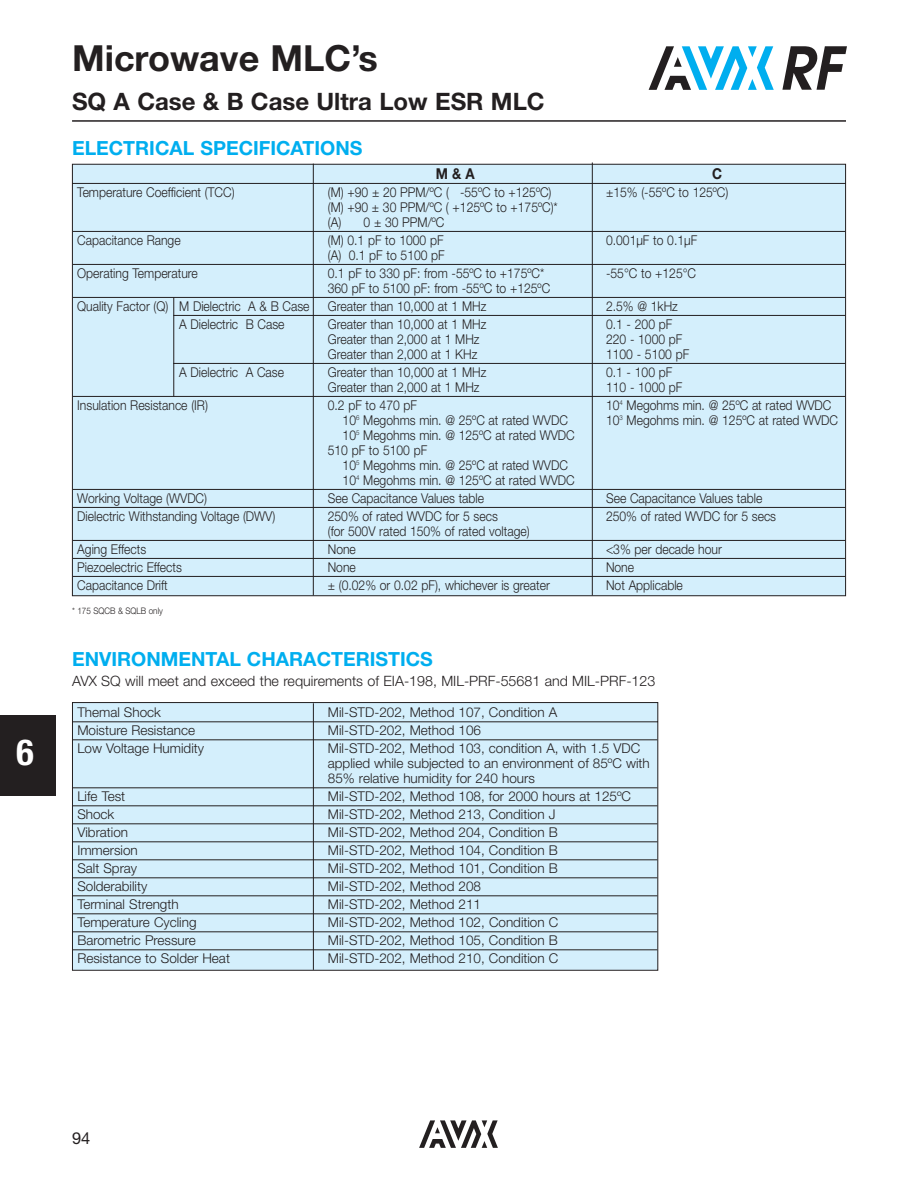
<style>
.page{position:relative;width:918px;height:1188px;background:#fff}
.page>*{position:absolute;margin:0;border:0;box-sizing:border-box;transform-origin:0 0}
.t1{font:700 36px "Helvetica Neue";color:#231f20}
.t2{font:700 condensed 36px "Helvetica Neue";color:#fff}
.t3{font:700 24px "Helvetica Neue";color:#231f20}
.t4{font:700 19.5px "Helvetica Neue";color:#00aeef}
.t5{font:16.5px "Helvetica Neue";color:#231f20}
.t6{font:700 15px "Helvetica Neue";color:#231f20;scale:.9 1}
.t7{font:300 14.25px "Helvetica Neue";color:#231f20}
.t8{font:300 13.5px/15px "Helvetica Neue";color:#231f20;scale:.9 1}
.t9{font:300 13.5px/15px "Helvetica Neue";color:#231f20}
.t10{font:300 9px "Helvetica Neue";color:#231f20;scale:.9 1}
</style>
<div class="page">
<svg style="left:419px;top:1120px;width:79px;height:28px"></svg>
<div style="left:0;top:715px;width:55px;height:81px;background:#231f20"></div>
<svg style="left:782px;top:46px;width:65px;height:44px"></svg>
<svg style="left:649px;top:46px;width:125px;height:44px"></svg>
<hr style="left:72px;top:120px;width:774px;height:2px;background:#231f20">
<div style="left:72px;top:163px;width:774px;height:433px;background:#d4effc"></div>
<hr style="left:73px;top:231px;width:772px;height:1px;background:#231f20">
<hr style="left:73px;top:264px;width:772px;height:1px;background:#231f20">
<hr style="left:73px;top:297px;width:772px;height:1px;background:#231f20">
<hr style="left:173px;top:315px;width:672px;height:1px;background:#231f20">
<hr style="left:173px;top:363px;width:672px;height:1px;background:#231f20">
<hr style="left:73px;top:396px;width:772px;height:1px;background:#231f20">
<hr style="left:73px;top:489px;width:772px;height:1px;background:#231f20">
<hr style="left:73px;top:507px;width:772px;height:1px;background:#231f20">
<hr style="left:73px;top:540px;width:772px;height:1px;background:#231f20">
<hr style="left:73px;top:558px;width:772px;height:1px;background:#231f20">
<hr style="left:73px;top:576px;width:772px;height:1px;background:#231f20">
<hr style="left:592px;top:162px;width:1px;height:433px;background:#231f20">
<hr style="left:313px;top:164px;width:1px;height:431px;background:#231f20">
<svg style="left:72px;top:702px;width:587px;height:269px;background:#cee9f5"></svg>
<hr style="left:73px;top:739px;width:584px;height:1px;background:#231f20">
<hr style="left:73px;top:787px;width:584px;height:1px;background:#231f20">
<hr style="left:73px;top:805px;width:584px;height:1px;background:#231f20">
<hr style="left:73px;top:823px;width:584px;height:1px;background:#231f20">
<hr style="left:73px;top:841px;width:584px;height:1px;background:#231f20">
<hr style="left:73px;top:859px;width:584px;height:1px;background:#231f20">
<hr style="left:73px;top:877px;width:584px;height:1px;background:#231f20">
<hr style="left:73px;top:895px;width:584px;height:1px;background:#231f20">
<hr style="left:73px;top:913px;width:584px;height:1px;background:#231f20">
<hr style="left:73px;top:931px;width:584px;height:1px;background:#231f20">
<hr style="left:73px;top:949px;width:584px;height:1px;background:#231f20">
<hr style="left:313px;top:703px;width:1px;height:267px;background:#231f20">
<hr style="left:173px;top:297px;width:1px;height:100px;background:#231f20">
<h1 class="t2" style="left:17px;top:740px;width:19px">6</h1>
<h1 class="t1" style="left:72px;top:45px;width:307px">Microwave MLC’s</h1>
<h2 class="t3" style="left:72px;top:93px;width:474px">SQ A Case &amp; B Case Ultra Low ESR MLC</h2>
<h3 class="t4" style="left:72px;top:141px;width:292px">ELECTRICAL SPECIFICATIONS</h3>
<p class="t6" style="left:436px;top:168px;width:45px">M &amp; A</p>
<p class="t6" style="left:712px;top:168px;width:13px">C</p>
<p class="t8" style="left:77px;top:186px;width:176px">Temperature Coefficient (TCC)</p>
<p class="t8" style="left:328px;top:186px;width:250px">(M) +90 ± 20 PPM/ºC ( -55ºC to +125ºC)</p>
<p class="t8" style="left:606px;top:186px;width:138px">±15% (-55ºC to 125ºC)</p>
<p class="t8" style="left:328px;top:201px;width:257px">(M) +90 ± 30 PPM/ºC ( +125ºC to +175ºC)* (A) 0 ± 30 PPM/ºC</p>
<p class="t8" style="left:77px;top:234px;width:116px">Capacitance Range</p>
<p class="t8" style="left:328px;top:234px;width:130px">(M) 0.1 pF to 1000 pF</p>
<p class="t8" style="left:606px;top:234px;width:103px">0.001µF to 0.1µF</p>
<p class="t8" style="left:328px;top:249px;width:132px">(A) 0.1 pF to 5100 pF</p>
<p class="t8" style="left:77px;top:267px;width:135px">Operating Temperature</p>
<p class="t8" style="left:328px;top:267px;width:242px">0.1 pF to 330 pF: from -55ºC to +175ºC*</p>
<p class="t8" style="left:606px;top:267px;width:102px">-55°C to +125°C</p>
<p class="t8" style="left:328px;top:282px;width:249px">360 pF to 5100 pF: from -55ºC to +125ºC</p>
<p class="t8" style="left:77px;top:300px;width:260px">Quality Factor (Q) M Dielectric A &amp; B Case</p>
<p class="t8" style="left:328px;top:300px;width:178px">Greater than 10,000 at 1 MHz</p>
<p class="t8" style="left:606px;top:300px;width:81px">2.5% @ 1kHz</p>
<p class="t8" style="left:179px;top:318px;width:119px">A Dielectric B Case</p>
<p class="t8" style="left:328px;top:318px;width:178px">Greater than 10,000 at 1 MHz</p>
<p class="t8" style="left:606px;top:318px;width:75px">0.1 - 200 pF</p>
<p class="t8" style="left:328px;top:333px;width:170px">Greater than 2,000 at 1 MHz</p>
<p class="t8" style="left:606px;top:333px;width:86px">220 - 1000 pF</p>
<p class="t8" style="left:328px;top:348px;width:168px">Greater than 2,000 at 1 KHz</p>
<p class="t8" style="left:606px;top:348px;width:94px">1100 - 5100 pF</p>
<p class="t8" style="left:179px;top:366px;width:118px">A Dielectric A Case</p>
<p class="t8" style="left:328px;top:366px;width:178px">Greater than 10,000 at 1 MHz</p>
<p class="t8" style="left:606px;top:366px;width:75px">0.1 - 100 pF</p>
<p class="t8" style="left:328px;top:381px;width:170px">Greater than 2,000 at 1 MHz</p>
<p class="t8" style="left:606px;top:381px;width:86px">110 - 1000 pF</p>
<p class="t8" style="left:77px;top:399px;width:147px">Insulation Resistance (IR)</p>
<p class="t8" style="left:328px;top:399px;width:101px">0.2 pF to 470 pF</p>
<p class="t8" style="left:606px;top:399px;width:252px">10<sup>4</sup> Megohms min. @ 25ºC at rated WVDC</p>
<p class="t8" style="left:343px;top:414px;width:252px">10<sup>6</sup> Megohms min. @ 25ºC at rated WVDC</p>
<p class="t8" style="left:606px;top:414px;width:259px">10<sup>3</sup> Megohms min. @ 125ºC at rated WVDC</p>
<p class="t8" style="left:328px;top:429px;width:276px;text-indent:15px">10<sup>5</sup> Megohms min. @ 125ºC at rated WVDC<br>510 pF to 5100 pF</p>
<p class="t8" style="left:343px;top:459px;width:259px">10<sup>5</sup> Megohms min. @ 25ºC at rated WVDC<br>10<sup>4</sup> Megohms min. @ 125ºC at rated WVDC</p>
<p class="t8" style="left:77px;top:492px;width:146px">Working Voltage (WVDC)</p>
<p class="t8" style="left:328px;top:492px;width:175px">See Capacitance Values table</p>
<p class="t8" style="left:606px;top:492px;width:175px">See Capacitance Values table</p>
<p class="t8" style="left:77px;top:510px;width:222px">Dielectric Withstanding Voltage (DWV)</p>
<p class="t8" style="left:328px;top:510px;width:191px">250% of rated WVDC for 5 secs</p>
<p class="t8" style="left:606px;top:510px;width:191px">250% of rated WVDC for 5 secs</p>
<p class="t8" style="left:328px;top:525px;width:226px">(for 500V rated 150% of rated voltage)</p>
<p class="t8" style="left:77px;top:543px;width:78px">Aging Effects</p>
<p class="t8" style="left:328px;top:543px;width:33px">None</p>
<p class="t8" style="left:606px;top:543px;width:130px">&lt;3% per decade hour</p>
<p class="t8" style="left:77px;top:561px;width:118px">Piezoelectric Effects</p>
<p class="t8" style="left:328px;top:561px;width:33px">None</p>
<p class="t8" style="left:606px;top:561px;width:33px">None</p>
<p class="t8" style="left:77px;top:579px;width:102px">Capacitance Drift</p>
<p class="t8" style="left:328px;top:579px;width:248px">± (0.02% or 0.02 pF), whichever is greater</p>
<p class="t8" style="left:606px;top:579px;width:87px">Not Applicable</p>
<p class="t10" style="left:72px;top:607px;width:102px">* 175 SQCB &amp; SQLB only</p>
<h3 class="t4" style="left:72px;top:652px;width:362px">ENVIRONMENTAL CHARACTERISTICS</h3>
<p class="t7" style="left:72px;top:676px;width:585px">AVX SQ will meet and exceed the requirements of EIA-198, MIL-PRF-55681 and MIL-PRF-123</p>
<p class="t9" style="left:77px;top:706px;width:85px">Themal Shock</p>
<p class="t9" style="left:328px;top:706px;width:231px">Mil-STD-202, Method 107, Condition A</p>
<p class="t9" style="left:77px;top:724px;width:119px">Moisture Resistance</p>
<p class="t9" style="left:328px;top:724px;width:155px">Mil-STD-202, Method 106</p>
<p class="t9" style="left:77px;top:742px;width:128px">Low Voltage Humidity</p>
<p class="t9" style="left:328px;top:742px;width:324px">Mil-STD-202, Method 103, condition A, with 1.5 VDC applied while subjected to an environment of 85ºC with<br>85% relative humidity for 240 hours</p>
<p class="t9" style="left:77px;top:790px;width:49px">Life Test</p>
<p class="t9" style="left:328px;top:790px;width:305px">Mil-STD-202, Method 108, for 2000 hours at 125ºC</p>
<p class="t9" style="left:77px;top:808px;width:39px">Shock</p>
<p class="t9" style="left:328px;top:808px;width:229px">Mil-STD-202, Method 213, Condition J</p>
<p class="t9" style="left:77px;top:826px;width:52px">Vibration</p>
<p class="t9" style="left:328px;top:826px;width:232px">Mil-STD-202, Method 204, Condition B</p>
<p class="t9" style="left:77px;top:844px;width:62px">Immersion</p>
<p class="t9" style="left:328px;top:844px;width:232px">Mil-STD-202, Method 104, Condition B</p>
<p class="t9" style="left:77px;top:862px;width:61px">Salt Spray</p>
<p class="t9" style="left:328px;top:862px;width:232px">Mil-STD-202, Method 101, Condition B</p>
<p class="t9" style="left:77px;top:880px;width:71px">Solderability</p>
<p class="t9" style="left:328px;top:880px;width:155px">Mil-STD-202, Method 208</p>
<p class="t9" style="left:77px;top:898px;width:103px">Terminal Strength</p>
<p class="t9" style="left:328px;top:898px;width:155px">Mil-STD-202, Method 211</p>
<p class="t9" style="left:77px;top:916px;width:121px">Temperature Cycling</p>
<p class="t9" style="left:328px;top:916px;width:232px">Mil-STD-202, Method 102, Condition C</p>
<p class="t9" style="left:77px;top:934px;width:120px">Barometric Pressure</p>
<p class="t9" style="left:328px;top:934px;width:232px">Mil-STD-202, Method 105, Condition B</p>
<p class="t9" style="left:77px;top:952px;width:154px">Resistance to Solder Heat</p>
<p class="t9" style="left:328px;top:952px;width:232px">Mil-STD-202, Method 210, Condition C</p>
<p class="t5" style="left:72px;top:1132px;width:20px">94</p>
</div>
